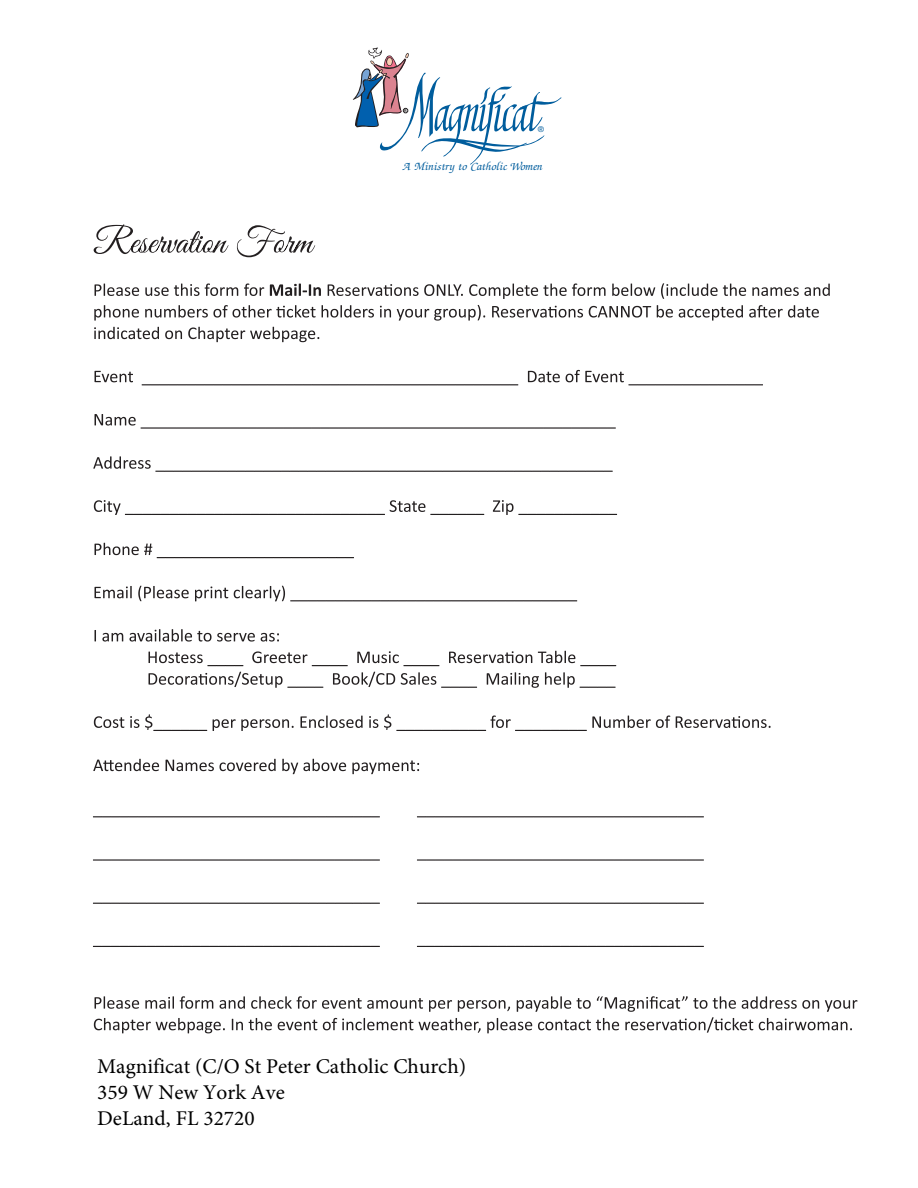
<style>
.page{position:relative;width:918px;height:1188px;background:#fff}
.page>*{position:absolute;margin:0;border:0;box-sizing:border-box;transform-origin:0 0}
.t1{font:21px/25.7px "Minion Pro";color:#000}
.t2{font:12.3px "Zapf Chancery ITC";color:#005d9d}
.t3{font:7.95px "Helvetica Neue";color:#005d9d}
.t4{font:700 3.75px "Arial";color:#231f20;scale:.96 1}
</style>
<div class="page">
<svg style="left:352px;top:48px;width:210px;height:117px"></svg>
<svg style="left:94px;top:996px;width:763px;height:37px"></svg>
<svg style="left:93px;top:946px;width:611px;height:1px"></svg>
<svg style="left:93px;top:903px;width:611px;height:1px"></svg>
<svg style="left:93px;top:859px;width:611px;height:2px"></svg>
<svg style="left:93px;top:816px;width:611px;height:1px"></svg>
<svg style="left:93px;top:759px;width:326px;height:15px"></svg>
<svg style="left:94px;top:714px;width:677px;height:17px"></svg>
<svg style="left:149px;top:672px;width:467px;height:16px"></svg>
<svg style="left:149px;top:651px;width:467px;height:15px"></svg>
<svg style="left:95px;top:629px;width:184px;height:13px"></svg>
<svg style="left:95px;top:586px;width:482px;height:15px"></svg>
<svg style="left:95px;top:543px;width:259px;height:15px"></svg>
<svg style="left:94px;top:500px;width:523px;height:15px"></svg>
<svg style="left:93px;top:456px;width:520px;height:16px"></svg>
<svg style="left:95px;top:414px;width:521px;height:15px"></svg>
<svg style="left:95px;top:370px;width:668px;height:15px"></svg>
<svg style="left:94px;top:327px;width:225px;height:15px"></svg>
<svg style="left:94px;top:305px;width:725px;height:16px"></svg>
<svg style="left:95px;top:283px;width:735px;height:16px"></svg>
<svg style="left:94px;top:224px;width:221px;height:33px"></svg>
<p class="t4" style="left:404px;top:108px;width:4px">R</p>
<p class="t3" style="left:538px;top:124px;width:8px">®</p>
<p class="t2" style="left:402px;top:160px;width:141px">A Ministry to Catholic Women</p>
<p class="t1" style="left:97px;top:1054px;width:371px">Magnificat (C/O St Peter Catholic Church)<br>359 W New York Ave<br>DeLand, FL 32720</p>
</div>
